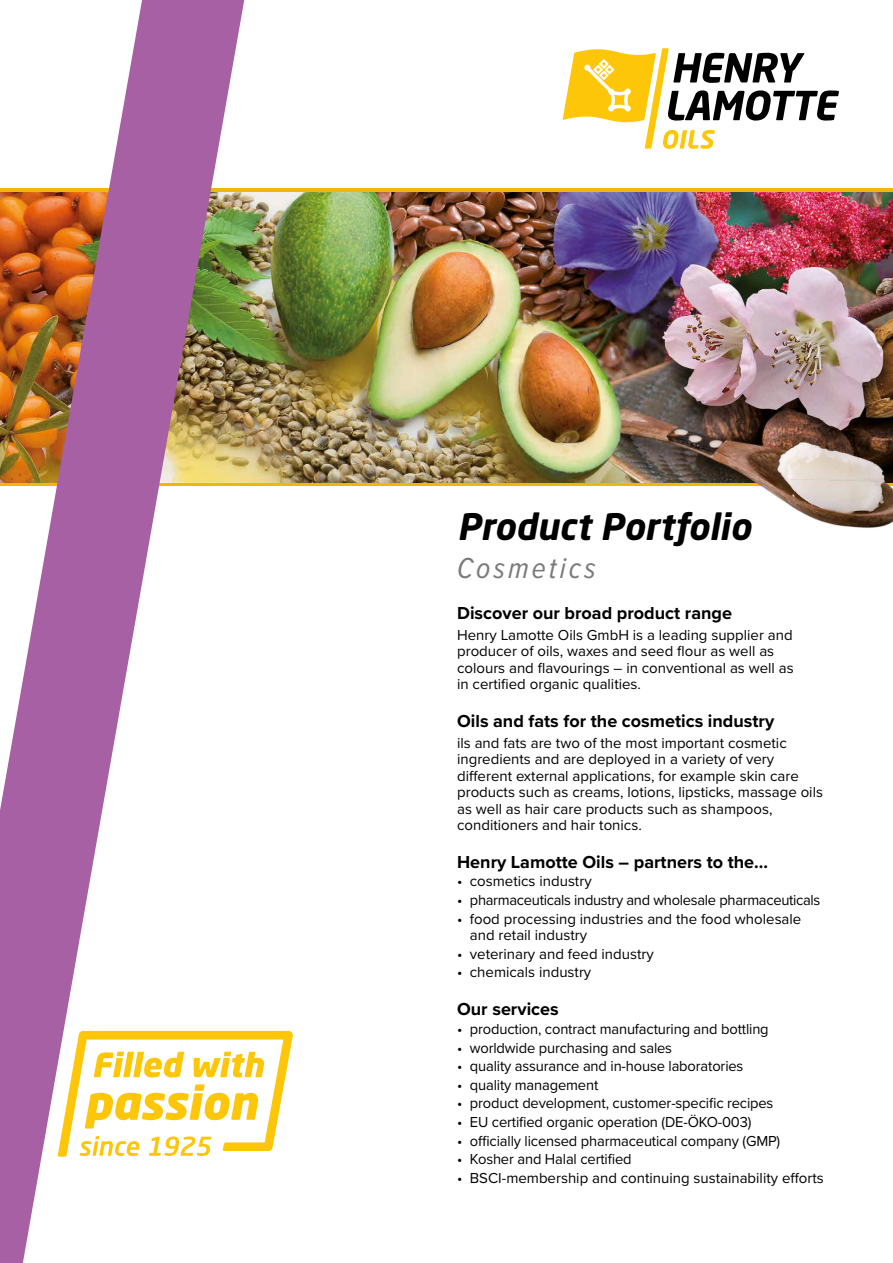
<style>
.page{position:relative;width:893px;height:1263px;background:#fff}
.page>*{position:absolute;margin:0;border:0;box-sizing:border-box;transform-origin:0 0}
.t1{font:italic 700 36px "Neo Sans W1 G";color:#000}
.t2{font:italic 30px "Proxima Nova Cond";letter-spacing:.1em;color:#7c7b7b}
.t3{font:700 18px "Proxima Nova";color:#000}
.t4{font:15px/16.5px "Proxima Nova";color:#000}
.t5{font:15px "Proxima Nova";letter-spacing:-.02em;color:#000}
</style>
<div class="page">
<img style="left:244px;top:193px;width:649px;height:31px">
<img style="left:244px;top:224px;width:649px;height:304px">
<svg style="left:0;top:0;width:244px;height:1263px"></svg>
<svg style="left:563px;top:48px;width:276px;height:101px"></svg>
<svg style="left:57px;top:1031px;width:236px;height:126px"></svg>
<h1 class="t1" style="left:457px;top:503px;width:295px">Product Portfolio</h1>
<h2 class="t2" style="left:457px;top:545px;width:140px">Cosmetics</h2>
<p class="t3" style="left:457px;top:599px;width:276px">Discover our broad product range</p>
<p class="t4" style="left:457px;top:626px;width:338px">Henry Lamotte Oils GmbH is a leading supplier and producer of oils, waxes and seed flour as well as colours and flavourings – in conventional as well as in certified organic qualities.</p>
<p class="t3" style="left:457px;top:707px;width:319px">Oils and fats for the cosmetics industry</p>
<p class="t4" style="left:457px;top:734px;width:367px">ils and fats are two of the most important cosmetic ingredients and are deployed in a variety of very different external applications, for example skin care products such as creams, lotions, lipsticks, massage oils as well as hair care products such as shampoos, conditioners and hair tonics.</p>
<p class="t3" style="left:457px;top:848px;width:312px">Henry Lamotte Oils – partners to the...</p>
<p class="t4" style="left:457px;top:872px;width:136px">• cosmetics industry</p>
<p class="t5" style="left:457px;top:889px;width:365px">• pharmaceuticals industry and wholesale pharmaceuticals</p>
<p class="t4" style="left:470px;top:910px;width:333px;text-indent:-13px">• food processing industries and the food wholesale and retail industry</p>
<p class="t4" style="left:457px;top:945px;width:198px">• veterinary and feed industry</p>
<p class="t4" style="left:457px;top:963px;width:136px">• chemicals industry</p>
<p class="t3" style="left:457px;top:996px;width:103px">Our services</p>
<p class="t4" style="left:457px;top:1020px;width:313px">• production, contract manufacturing and bottling</p>
<p class="t4" style="left:457px;top:1038px;width:217px">• worldwide purchasing and sales</p>
<p class="t4" style="left:457px;top:1057px;width:288px">• quality assurance and in-house laboratories</p>
<p class="t4" style="left:457px;top:1076px;width:143px">• quality management</p>
<p class="t4" style="left:457px;top:1094px;width:318px">• product development, customer-specific recipes</p>
<p class="t4" style="left:457px;top:1113px;width:296px">• EU certified organic operation (DE-ÖKO-003)</p>
<p class="t4" style="left:457px;top:1132px;width:325px">• officially licensed pharmaceutical company (GMP)</p>
<p class="t4" style="left:457px;top:1150px;width:176px">• Kosher and Halal certified</p>
<p class="t4" style="left:457px;top:1169px;width:368px">• BSCI-membership and continuing sustainability efforts</p>
</div>
